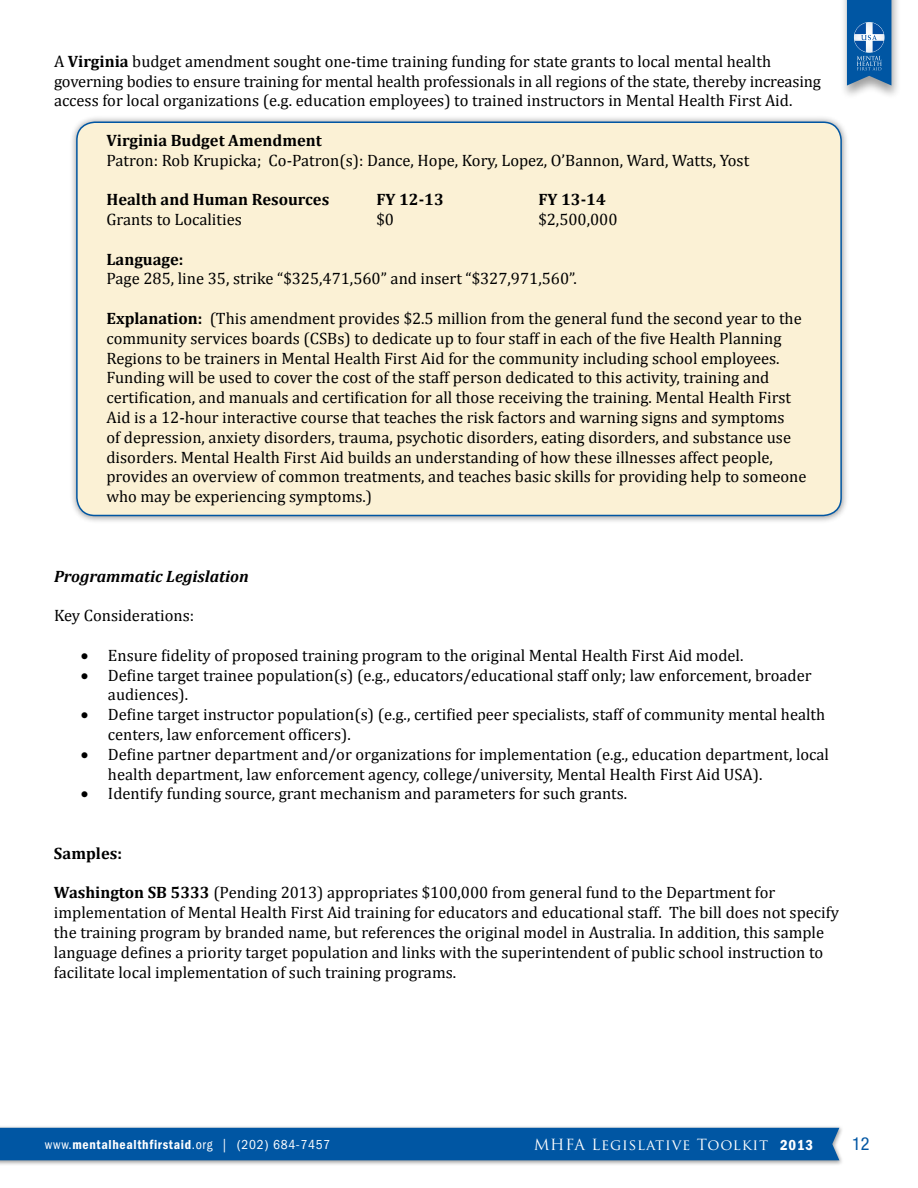
<style>
.page{position:relative;width:918px;height:1188px;background:#fff}
.page>*{position:absolute;margin:0;border:0;box-sizing:border-box;transform-origin:0 0}
.t1{font:condensed 18px "Helvetica Neue LT Std";color:#0056a3}
.t2{font:16.5px/19.8px "Cambria";color:#000}
.t3{font:700 16.5px "Cambria";color:#000}
.t4{font:italic 700 16.5px "Cambria";color:#000}
.t5{font:15px "Trajan Pro";letter-spacing:.05em;color:#fff}
.t6{font:condensed 13.5px "ITC Franklin Gothic Std";letter-spacing:.05em;color:#fff}
.s1{font-weight:700}
.s2{font-family:"ITC Franklin Gothic Std Dm Cd";font-stretch:normal}
.s3{font-family:"ITC Franklin Gothic Std Dm Cd"}
</style>
<div class="page">
<div style="left:0;top:1125px;width:844px;height:41px;background:#000;opacity:.4"></div>
<div style="left:0;top:1128px;width:839px;height:32px;background:#0056a3"></div>
<div style="left:840px;top:0;width:62px;height:100px;background:#000;opacity:.38"></div>
<svg style="left:847px;top:0;width:44px;height:86px;background:#276dae"></svg>
<div style="left:69px;top:115px;width:780px;height:409px;background:#000;opacity:.43"></div>
<div style="left:77px;top:122px;width:764px;height:393px;background:#fbf1d5;border-radius:18px"></div>
<div style="left:76px;top:122px;width:766px;height:394px;border:2px solid #0056a3;border-radius:18px"></div>
<p class="t2" style="left:54px;top:51px;width:769px">A <span class="s1">Virginia</span> budget amendment sought one-time training funding for state grants to local mental health governing bodies to ensure training for mental health professionals in all regions of the state, thereby increasing access for local organizations (e.g. education employees) to trained instructors in Mental Health First Aid.</p>
<p class="t3" style="left:106px;top:130px;width:217px">Virginia Budget Amendment</p>
<p class="t2" style="left:106px;top:150px;width:644px">Patron: Rob Krupicka; Co-Patron(s): Dance, Hope, Kory, Lopez, O’Bannon, Ward, Watts, Yost</p>
<p class="t3" style="left:106px;top:190px;width:224px">Health and Human Resources</p>
<p class="t3" style="left:376px;top:190px;width:69px">FY 12-13</p>
<p class="t3" style="left:538px;top:190px;width:69px">FY 13-14</p>
<p class="t2" style="left:106px;top:209px;width:137px">Grants to Localities</p>
<p class="t2" style="left:376px;top:209px;width:19px">$0</p>
<p class="t2" style="left:538px;top:209px;width:81px">$2,500,000</p>
<p class="t3" style="left:106px;top:249px;width:79px">Language:</p>
<p class="t2" style="left:106px;top:269px;width:472px">Page 285, line 35, strike “$325,471,560” and insert “$327,971,560”.</p>
<p class="t2" style="left:106px;top:308px;width:702px"><span class="s1">Explanation:</span> (This amendment provides $2.5 million from the general fund the second year to the community services boards (CSBs) to dedicate up to four staff in each of the five Health Planning Regions to be trainers in Mental Health First Aid for the community including school employees.<br>Funding will be used to cover the cost of the staff person dedicated to this activity, training and certification, and manuals and certification for all those receiving the training. Mental Health First Aid is a 12-hour interactive course that teaches the risk factors and warning signs and symptoms<br>of depression, anxiety disorders, trauma, psychotic disorders, eating disorders, and substance use disorders. Mental Health First Aid builds an understanding of how these illnesses affect people, provides an overview of common treatments, and teaches basic skills for providing help to someone who may be experiencing symptoms.)</p>
<p class="t4" style="left:54px;top:566px;width:196px">Programmatic Legislation</p>
<p class="t2" style="left:54px;top:606px;width:142px">Key Considerations:</p>
<p class="t2" style="left:81px;top:645px;width:664px">• Ensure fidelity of proposed training program to the original Mental Health First Aid model.</p>
<p class="t2" style="left:108px;top:665px;width:705px;text-indent:-27px">• Define target trainee population(s) (e.g., educators/educational staff only; law enforcement, broader audiences).</p>
<p class="t2" style="left:108px;top:705px;width:719px;text-indent:-27px">• Define target instructor population(s) (e.g., certified peer specialists, staff of community mental health centers, law enforcement officers).</p>
<p class="t2" style="left:108px;top:744px;width:723px;text-indent:-27px">• Define partner department and/or organizations for implementation (e.g., education department, local health department, law enforcement agency, college/university, Mental Health First Aid USA).</p>
<p class="t2" style="left:81px;top:784px;width:548px">• Identify funding source, grant mechanism and parameters for such grants.</p>
<p class="t3" style="left:54px;top:843px;width:69px">Samples:</p>
<p class="t2" style="left:54px;top:883px;width:787px"><span class="s1">Washington SB 5333</span> (Pending 2013) appropriates $100,000 from general fund to the Department for implementation of Mental Health First Aid training for educators and educational staff. The bill does not specify the training program by branded name, but references the original model in Australia. In addition, this sample language defines a priority target population and links with the superintendent of public school instruction to facilitate local implementation of such training programs.</p>
<p class="t6" style="left:45px;top:1137px;width:287px">www.<span class="s2">mentalhealthfirstaid</span>.org | (202) 684-7457</p>
<p class="t5" style="left:534px;top:1135px;width:281px">MHFA Legislative Toolkit <span class="s3">2013</span></p>
<p class="t1" style="left:852px;top:1133px;width:19px">12</p>
</div>
